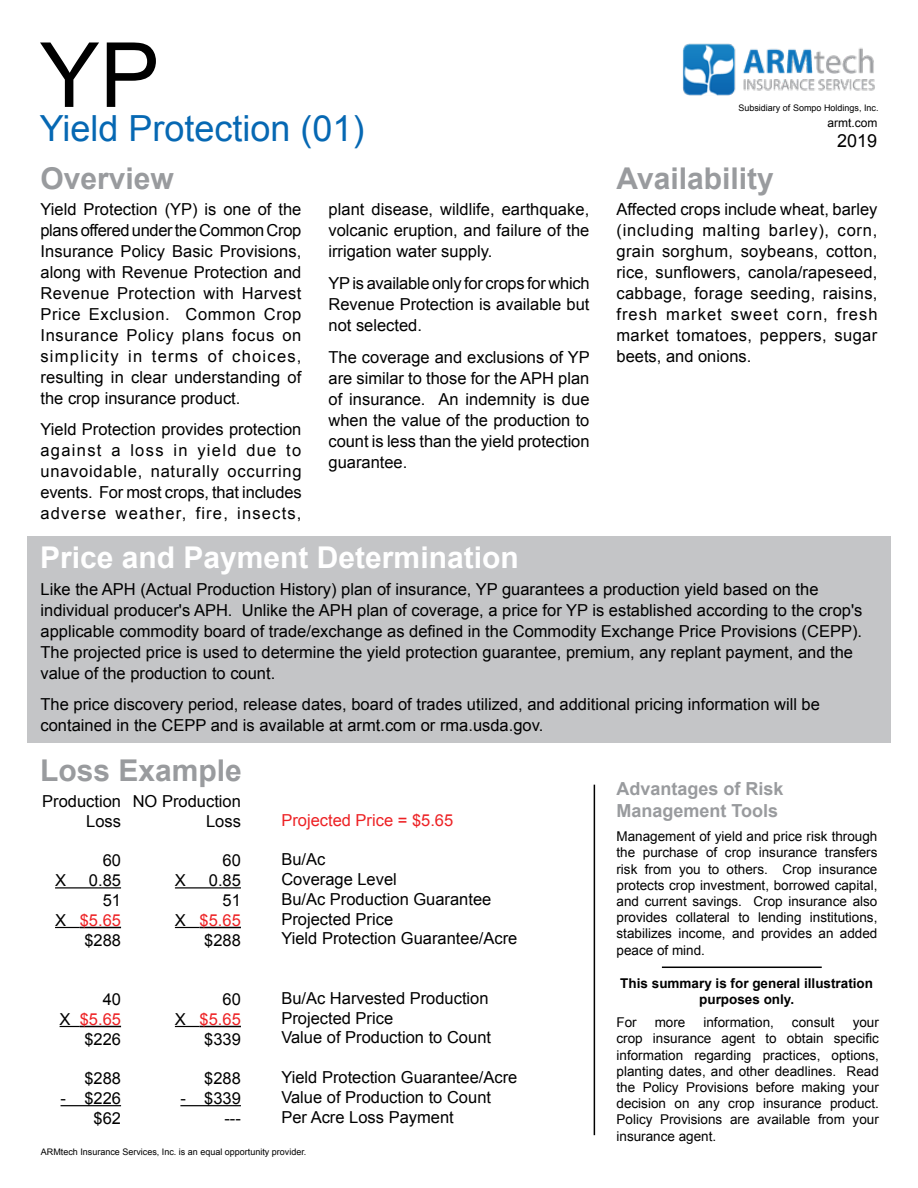
<style>
.page{position:relative;width:918px;height:1188px;background:#fff}
.page>*{position:absolute;margin:0;border:0;box-sizing:border-box;transform-origin:0 0}
.t1{font:90px "Arial";color:#000}
.t2{font:36px "Arial";color:#0668b3}
.t3{font:700 30px "Arial";color:#999b9e}
.t4{font:700 30px "Arial";color:#fff}
.t5{font:700 18px/22.5px "Arial";color:#999b9e}
.t6{font:18px "Arial";color:#000}
.t7{font:16.5px/21px "Arial";color:#000;text-align:right}
.t8{font:16.5px "Arial";color:#ed2124}
.t9{font:13.5px/16.2px "Arial";color:#000;text-align:justify}
.t10{font:700 13.5px/16.2px "Arial";color:#000;text-align:center}
.t11{font:12px "Arial";color:#000}
.t12{font:9px "Arial";color:#000}
.s1{color:#ed2124}
</style>
<div class="page">
<div style="left:27px;top:536px;width:864px;height:207px;background:#c4c5c7"></div>
<hr style="left:594px;top:785px;width:1px;height:350px;background:#000">
<hr style="left:662px;top:967px;width:160px;height:1px;background:#000">
<hr style="left:55px;top:887px;width:66px;height:2px;background:#000">
<svg style="left:55px;top:927px;width:25px;height:1px"></svg>
<hr style="left:80px;top:927px;width:41px;height:1px;background:#000">
<svg style="left:60px;top:1026px;width:20px;height:1px"></svg>
<hr style="left:80px;top:1026px;width:41px;height:1px;background:#000">
<hr style="left:61px;top:1105px;width:60px;height:1px;background:#000">
<hr style="left:175px;top:887px;width:66px;height:2px;background:#000">
<svg style="left:175px;top:927px;width:25px;height:1px"></svg>
<hr style="left:200px;top:927px;width:41px;height:1px;background:#000">
<svg style="left:175px;top:1026px;width:25px;height:1px"></svg>
<hr style="left:200px;top:1026px;width:41px;height:1px;background:#000">
<hr style="left:180px;top:1105px;width:61px;height:1px;background:#000">
<img style="left:682px;top:43px;width:193px;height:53px">
<h1 class="t1" style="left:40px;top:16px;width:122px">YP</h1>
<h2 class="t2" style="left:40px;top:105px;width:326px">Yield Protection (01)</h2>
<h3 class="t3" style="left:41px;top:158px;width:135px">Overview</h3>
<p class="t7" style="left:40px;top:198px;width:263px;text-align:justify">Yield Protection (YP) is one of the plans offered under the Common Crop Insurance Policy Basic Provisions, along with Revenue Protection and Revenue Protection with Harvest Price Exclusion. Common Crop Insurance Policy plans focus on simplicity in terms of choices, resulting in clear understanding of the crop insurance product.</p>
<p class="t7" style="left:40px;top:419px;width:263px;text-align:justify">Yield Protection provides protection against a loss in yield due to unavoidable, naturally occurring events. For most crops, that includes adverse weather, fire, insects,</p>
<p class="t7" style="left:329px;top:199px;width:262px;text-align:justify">plant disease, wildlife, earthquake, volcanic eruption, and failure of the irrigation water supply.</p>
<p class="t7" style="left:329px;top:273px;width:263px;text-align:justify">YP is available only for crops for which Revenue Protection is available but not selected.</p>
<p class="t7" style="left:329px;top:347px;width:263px;text-align:justify">The coverage and exclusions of YP are similar to those for the APH plan of insurance. An indemnity is due when the value of the production to count is less than the yield protection guarantee.</p>
<h3 class="t4" style="left:40px;top:538px;width:480px">Price and Payment Determination</h3>
<p class="t12" style="left:738px;top:102px;width:142px">Subsidiary of Sompo Holdings, Inc.</p>
<h3 class="t3" style="left:616px;top:158px;width:159px">Availability</h3>
<p class="t11" style="left:827px;top:115px;width:52px">armt.com</p>
<p class="t6" style="left:837px;top:129px;width:42px">2019</p>
<p class="t7" style="left:617px;top:199px;width:263px;text-align:justify">Affected crops include wheat, barley (including malting barley), corn, grain sorghum, soybeans, cotton, rice, sunflowers, canola/rapeseed, cabbage, forage seeding, raisins, fresh market sweet corn, fresh market tomatoes, peppers, sugar beets, and onions.</p>
<p class="t7" style="left:40px;top:579px;width:823px;text-align:left">Like the APH (Actual Production History) plan of insurance, YP guarantees a production yield based on the individual producer's APH. Unlike the APH plan of coverage, a price for YP is established according to the crop's applicable commodity board of trade/exchange as defined in the Commodity Exchange Price Provisions (CEPP).<br>The projected price is used to determine the yield protection guarantee, premium, any replant payment, and the value of the production to count.</p>
<p class="t7" style="left:40px;top:694px;width:781px;text-align:left">The price discovery period, release dates, board of trades utilized, and additional pricing information will be contained in the CEPP and is available at armt.com or rma.usda.gov.</p>
<h3 class="t3" style="left:40px;top:750px;width:203px">Loss Example</h3>
<p class="t7" style="left:42px;top:791px;width:80px;line-height:19.8px">Production<br>Loss</p>
<p class="t7" style="left:103px;top:850px;width:20px">60</p>
<p class="t7" style="left:55px;top:870px;width:13px">X</p>
<p class="t7" style="left:55px;top:871px;width:68px;line-height:19.8px">0.85<br>51<br>X <span class="s1">$5.65 </span>$288</p>
<p class="t7" style="left:133px;top:791px;width:110px;line-height:19.8px">NO Production<br>Loss</p>
<p class="t7" style="left:223px;top:850px;width:20px">60</p>
<p class="t7" style="left:175px;top:870px;width:13px">X</p>
<p class="t7" style="left:175px;top:871px;width:68px;line-height:19.8px">0.85<br>51<br>X <span class="s1">$5.65 </span>$288</p>
<p class="t7" style="left:60px;top:989px;width:63px;line-height:19.8px">40<br>X <span class="s1">$5.65 </span>$226</p>
<p class="t7" style="left:84px;top:1068px;width:38px">$288</p>
<p class="t7" style="left:61px;top:1088px;width:62px;line-height:19.8px">- $226 $62</p>
<p class="t7" style="left:175px;top:989px;width:68px;line-height:19.8px">60<br>X <span class="s1">$5.65 </span>$339</p>
<p class="t7" style="left:204px;top:1068px;width:38px">$288</p>
<p class="t7" style="left:180px;top:1088px;width:62px;line-height:19.8px">- $339 ---</p>
<p class="t8" style="left:281px;top:809px;width:173px">Projected Price = $5.65</p>
<p class="t7" style="left:281px;top:850px;width:237px;line-height:19.8px;text-align:left">Bu/Ac<br>Coverage Level<br>Bu/Ac Production Guarantee<br>Projected Price<br>Yield Protection Guarantee/Acre</p>
<p class="t7" style="left:281px;top:988px;width:211px;line-height:19.8px;text-align:left">Bu/Ac Harvested Production<br>Projected Price<br>Value of Production to Count</p>
<p class="t7" style="left:281px;top:1068px;width:237px;line-height:19.8px;text-align:left">Yield Protection Guarantee/Acre<br>Value of Production to Count<br>Per Acre Loss Payment</p>
<p class="t12" style="left:41px;top:1146px;width:267px">ARMtech Insurance Services, Inc. is an equal opportunity provider.</p>
<p class="t5" style="left:616px;top:778px;width:169px">Advantages of Risk<br>Management Tools</p>
<p class="t9" style="left:616px;top:829px;width:263px">Management of yield and price risk through the purchase of crop insurance transfers risk from you to others. Crop insurance protects crop investment, borrowed capital, and current savings. Crop insurance also provides collateral to lending institutions, stabilizes income, and provides an added peace of mind.</p>
<p class="t10" style="left:620px;top:975px;width:254px">This summary is for general illustration purposes only.</p>
<p class="t9" style="left:616px;top:1014px;width:22px">For</p>
<p class="t9" style="left:655px;top:1014px;width:32px">more</p>
<p class="t9" style="left:703px;top:1014px;width:72px">information,</p>
<p class="t9" style="left:792px;top:1014px;width:44px">consult</p>
<p class="t9" style="left:616px;top:1014px;width:264px;text-indent:236px">your crop insurance agent to obtain specific information regarding practices, options, planting dates, and other deadlines. Read the Policy Provisions before making your decision on any crop insurance product.<br>Policy Provisions are available from your insurance agent.</p>
</div>
